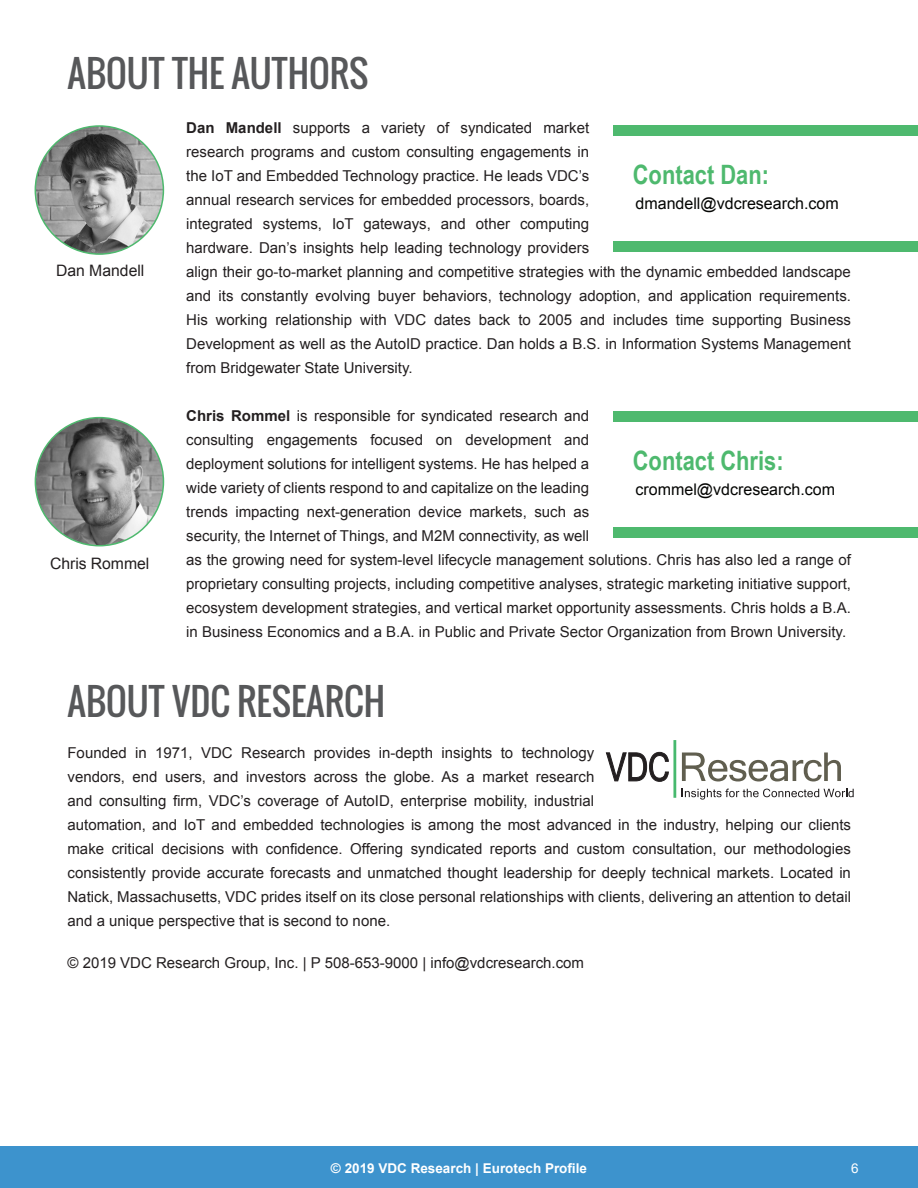
<style>
.page{position:relative;width:918px;height:1188px;background:#fff}
.page>*{position:absolute;margin:0;border:0;box-sizing:border-box;transform-origin:0 0}
.t1{font:36px "Oswald";color:#57585a}
.t2{font:700 26.7px "Arial Narrow";color:#4eb96e}
.t3{font:16.05px "Arial";color:#040503}
.t4{font:15.75px "Arial";color:#231f20}
.t5{font:15px/24px "Arial";color:#231f20}
.t6{font:700 13.5px "Arial";color:#fff}
.t7{font:13.5px "Arial";color:#fff}
.s1{font-weight:700}
</style>
<div class="page">
<div style="left:0;top:1147px;width:918px;height:41px;background:#3d93cd"></div>
<hr style="left:673px;top:740px;width:3px;height:58px;background:#47b96e">
<svg style="left:606px;top:752px;width:63px;height:30px"></svg>
<svg style="left:682px;top:753px;width:159px;height:29px"></svg>
<svg style="left:682px;top:789px;width:172px;height:11px"></svg>
<div style="left:613px;top:125px;width:305px;height:10px;background:#4eb96e"></div>
<div style="left:613px;top:241px;width:305px;height:10px;background:#4eb96e"></div>
<div style="left:613px;top:411px;width:305px;height:10px;background:#4eb96e"></div>
<div style="left:613px;top:527px;width:305px;height:11px;background:#4eb96e"></div>
<img style="left:35px;top:418px;width:128px;height:128px;border-radius:64px">
<img style="left:35px;top:126px;width:128px;height:128px;border-radius:64px">
<p class="t1" style="left:68px;top:47px;width:303px">ABOUT THE AUTHORS</p>
<p class="t4" style="left:56px;top:260px;width:90px">Dan Mandell</p>
<p class="t4" style="left:50px;top:553px;width:101px">Chris Rommel</p>
<p class="t5" style="left:186px;top:116px;width:666px"><span class="s1">Dan Mandell</span> supports a variety of syndicated market<br>research programs and custom consulting engagements in<br>the IoT and Embedded Technology practice. He leads VDC’s<br>annual research services for embedded processors, boards,<br>integrated systems, IoT gateways, and other computing<br>hardware. Dan’s insights help leading technology providers<br>align their go-to-market planning and competitive strategies with the dynamic embedded landscape and its constantly evolving buyer behaviors, technology adoption, and application requirements.<br>His working relationship with VDC dates back to 2005 and includes time supporting Business Development as well as the AutoID practice. Dan holds a B.S. in Information Systems Management from Bridgewater State University.</p>
<p class="t5" style="left:186px;top:404px;width:666px"><span class="s1">Chris Rommel</span> is responsible for syndicated research and<br>consulting engagements focused on development and<br>deployment solutions for intelligent systems. He has helped a<br>wide variety of clients respond to and capitalize on the leading<br>trends impacting next-generation device markets, such as<br>security, the Internet of Things, and M2M connectivity, as well<br>as the growing need for system-level lifecycle management solutions. Chris has also led a range of proprietary consulting projects, including competitive analyses, strategic marketing initiative support, ecosystem development strategies, and vertical market opportunity assessments. Chris holds a B.A. in Business Economics and a B.A. in Public and Private Sector Organization from Brown University.</p>
<p class="t2" style="left:633px;top:154px;width:138px">Contact Dan:</p>
<p class="t3" style="left:636px;top:193px;width:205px">dmandell@vdcresearch.com</p>
<p class="t2" style="left:633px;top:440px;width:152px">Contact Chris:</p>
<p class="t3" style="left:636px;top:479px;width:201px">crommel@vdcresearch.com</p>
<p class="t1" style="left:68px;top:675px;width:319px">ABOUT VDC RESEARCH</p>
<p class="t5" style="left:68px;top:741px;width:785px">Founded in 1971, VDC Research provides in-depth insights to technology<br>vendors, end users, and investors across the globe. As a market research<br>and consulting firm, VDC’s coverage of AutoID, enterprise mobility, industrial<br>automation, and IoT and embedded technologies is among the most advanced in the industry, helping our clients make critical decisions with confidence. Offering syndicated reports and custom consultation, our methodologies consistently provide accurate forecasts and unmatched thought leadership for deeply technical markets. Located in Natick, Massachusetts, VDC prides itself on its close personal relationships with clients, delivering an attention to detail and a unique perspective that is second to none.</p>
<p class="t5" style="left:68px;top:951px;width:518px">© 2019 VDC Research Group, Inc. | P 508-653-9000 | info@vdcresearch.com</p>
<p class="t6" style="left:331px;top:1159px;width:258px">© 2019 VDC Research | Eurotech Profile</p>
<p class="t7" style="left:851px;top:1159px;width:9px">6</p>
</div>
